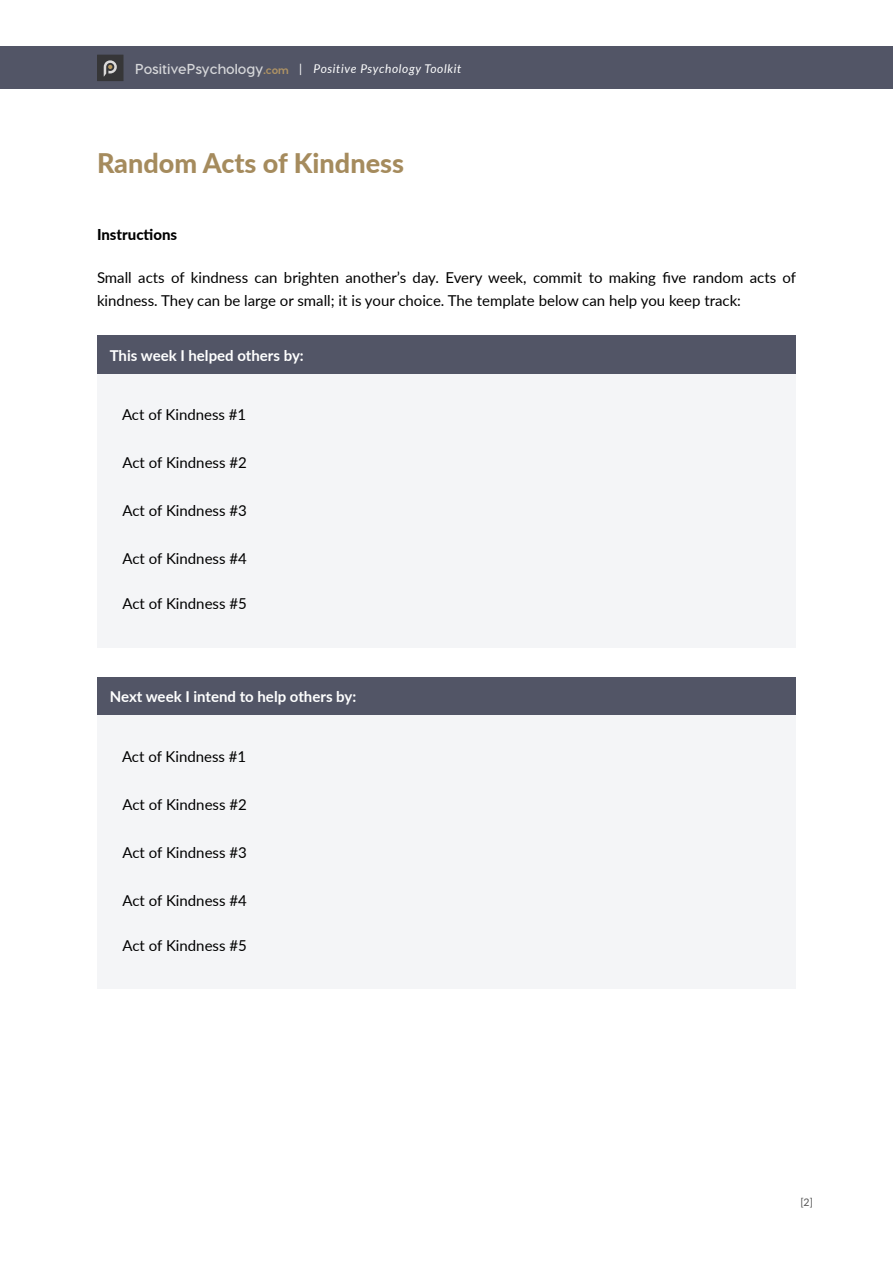
<style>
.page{position:relative;width:893px;height:1263px;background:#fff}
.page>*{position:absolute;margin:0;border:0;box-sizing:border-box;transform-origin:0 0}
.t1{font:800 27px "Lato";color:#a58b5d}
.t2{font:15px/22.5px "Lato";color:#000}
.t3{font:700 15px "Lato";color:#fff}
.t4{font:800 15px "Lato";color:#000}
.t5{font:italic 12px "Lato";letter-spacing:.05em;color:#fff}
.t6{font:10.5px "Lato";color:#555}
.s1{font-family:"Visby CF";font-weight:700;font-style:normal;font-size:14.4px;color:#d6d7da}
.s2{font-family:"Visby CF";font-weight:800;font-style:normal;font-size:10.8px;color:#af9364}
.s3{font-style:normal}
</style>
<div class="page">
<div style="left:0;top:46px;width:893px;height:43px;background:#525566"></div>
<div style="left:97px;top:55px;width:27px;height:26px;background:#363638"></div>
<svg style="left:104px;top:60px;width:13px;height:17px"></svg>
<div style="left:97px;top:336px;width:699px;height:38px;background:#525566"></div>
<div style="left:97px;top:374px;width:699px;height:273px;background:#f4f5f7"></div>
<div style="left:97px;top:677px;width:699px;height:38px;background:#525566"></div>
<div style="left:97px;top:715px;width:699px;height:274px;background:#f4f5f7"></div>
<p class="t5" style="left:135px;top:60px;width:328px"><span class="s1">PositivePsychology</span><span class="s2">.com</span> <span class="s3">|</span> Positive Psychology Toolkit</p>
<h1 class="t1" style="left:97px;top:143px;width:308px">Random Acts of Kindness</h1>
<p class="t4" style="left:97px;top:223px;width:82px">Instructions</p>
<p class="t2" style="left:97px;top:266px;width:701px">Small acts of kindness can brighten another’s day. Every week, commit to making five random acts of kindness. They can be large or small; it is your choice. The template below can help you keep track:</p>
<p class="t3" style="left:110px;top:344px;width:196px">This week I helped others by:</p>
<p class="t2" style="left:122px;top:403px;width:126px">Act of Kindness #1</p>
<p class="t2" style="left:123px;top:451px;width:126px">Act of Kindness #2</p>
<p class="t2" style="left:123px;top:499px;width:126px">Act of Kindness #3</p>
<p class="t2" style="left:123px;top:547px;width:126px">Act of Kindness #4</p>
<p class="t2" style="left:123px;top:592px;width:126px">Act of Kindness #5</p>
<p class="t3" style="left:110px;top:686px;width:248px">Next week I intend to help others by:</p>
<p class="t2" style="left:122px;top:744px;width:126px">Act of Kindness #1</p>
<p class="t2" style="left:123px;top:792px;width:126px">Act of Kindness #2</p>
<p class="t2" style="left:123px;top:840px;width:126px">Act of Kindness #3</p>
<p class="t2" style="left:123px;top:888px;width:126px">Act of Kindness #4</p>
<p class="t2" style="left:123px;top:933px;width:126px">Act of Kindness #5</p>
<p class="t6" style="left:800px;top:1195px;width:14px">[2]</p>
</div>
